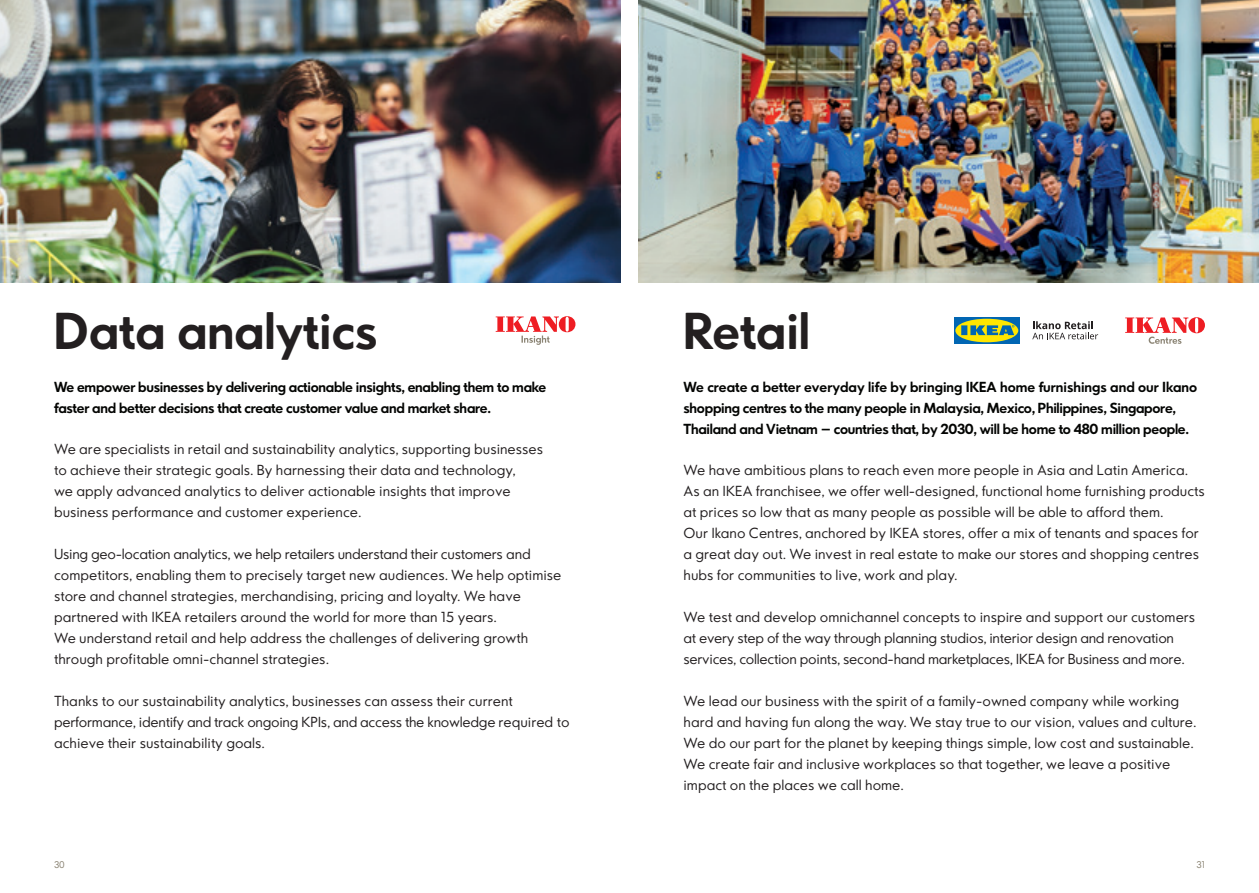
<style>
.page{position:relative;width:1259px;height:893px;background:#fff}
.page>*{position:absolute;margin:0;border:0;box-sizing:border-box;transform-origin:0 0}
.t1{font:700 48px "Ikano Sans";color:#231f20}
.t2{font:300 13.5px/21px "Ikano Sans";color:#231f20}
.t3{font:700 13.5px/21px "Ikano Sans";letter-spacing:-.02em;color:#040503}
.t4{font:300 13.5px/21px "Ikano Sans";letter-spacing:-.02em;color:#231f20}
.t5{font:300 9px "Ikano Sans";color:#8b8474}
</style>
<div class="page">
<svg style="left:496px;top:316px;width:79px;height:29px"></svg>
<img style="left:638px;top:0;width:621px;height:283px">
<svg style="left:1125px;top:317px;width:80px;height:27px"></svg>
<svg style="left:954px;top:317px;width:65px;height:27px"></svg>
<div style="left:955px;top:319px;width:63px;height:23px;background:#ffe601;border-radius:50%"></div>
<svg style="left:961px;top:325px;width:53px;height:10px"></svg>
<svg style="left:1032px;top:321px;width:66px;height:18px"></svg>
<img style="left:0;top:0;width:620px;height:283px">
<h1 class="t1" style="left:54px;top:300px;width:325px">Data analytics</h1>
<p class="t3" style="left:54px;top:376px;width:494px">We empower businesses by delivering actionable insights, enabling them to make faster and better decisions that create customer value and market share.</p>
<p class="t2" style="left:54px;top:438px;width:490px">We are specialists in retail and sustainability analytics, supporting businesses to achieve their strategic goals. By harnessing their data and technology,<br>we apply advanced analytics to deliver actionable insights that improve business performance and customer experience.</p>
<p class="t2" style="left:54px;top:543px;width:509px">Using geo-location analytics, we help retailers understand their customers and competitors, enabling them to precisely target new audiences. We help optimise store and channel strategies, merchandising, pricing and loyalty. We have partnered with IKEA retailers around the world for more than 15 years.<br>We understand retail and help address the challenges of delivering growth through profitable omni-channel strategies.</p>
<p class="t2" style="left:54px;top:690px;width:517px">Thanks to our sustainability analytics, businesses can assess their current performance, identify and track ongoing KPIs, and access the knowledge required to achieve their sustainability goals.</p>
<p class="t5" style="left:54px;top:859px;width:12px">30</p>
<h1 class="t1" style="left:683px;top:300px;width:128px">Retail</h1>
<p class="t3" style="left:683px;top:376px;width:515px">We create a better everyday life by bringing IKEA home furnishings and our Ikano shopping centres to the many people in Malaysia, Mexico, Philippines, Singapore,<br>Thailand and Vietnam – countries that, by 2030, will be home to 480 million people.</p>
<p class="t2" style="left:683px;top:459px;width:523px">We have ambitious plans to reach even more people in Asia and Latin America.<br>As an IKEA franchisee, we offer well-designed, functional home furnishing products at prices so low that as many people as possible will be able to afford them.<br>Our Ikano Centres, anchored by IKEA stores, offer a mix of tenants and spaces for a great day out. We invest in real estate to make our stores and shopping centres hubs for communities to live, work and play.</p>
<p class="t4" style="left:683px;top:606px;width:513px">We test and develop omnichannel concepts to inspire and support our customers at every step of the way through planning studios, interior design and renovation services, collection points, second-hand marketplaces, IKEA for Business and more.</p>
<p class="t2" style="left:683px;top:690px;width:514px">We lead our business with the spirit of a family-owned company while working hard and having fun along the way. We stay true to our vision, values and culture.<br>We do our part for the planet by keeping things simple, low cost and sustainable.<br>We create fair and inclusive workplaces so that together, we leave a positive impact on the places we call home.</p>
<p class="t5" style="left:1196px;top:859px;width:10px">31</p>
</div>
